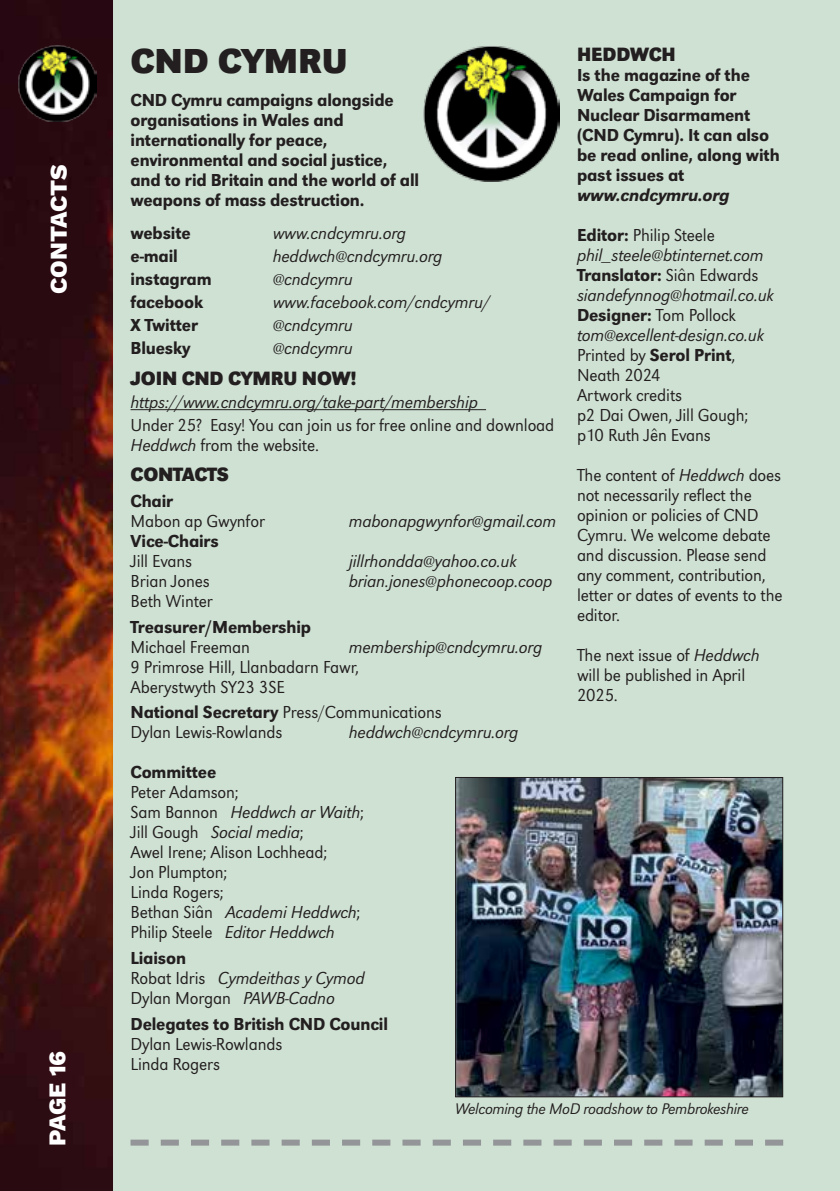
<style>
.page{position:relative;width:840px;height:1191px;background:#fff}
.page>*{position:absolute;margin:0;border:0;box-sizing:border-box;transform-origin:0 0}
.t1{font:700 36px "URW Grotesk T";color:#231f20}
.t2{font:800 24px "Work Sans";color:#fff}
.t3{font:700 20px "URW Grotesk T";letter-spacing:-.01em;color:#231f20;scale:.96 1}
.t4{font:18px/20px "URW Grotesk T Ligh";letter-spacing:-.01em;color:#231f20;scale:.96 1}
.t5{font:18px/20px "URW Grotesk T Ligh Ital";letter-spacing:-.01em;color:#231f20;scale:.96 1}
.t6{font:500 18px/20px "URW Grotesk T";letter-spacing:-.01em;color:#231f20;scale:.96 1}
.t7{font:italic 500 18px "URW Grotesk T";letter-spacing:-.01em;color:#231f20;scale:.96 1}
.t8{font:16px "URW Grotesk T Ligh Ital";letter-spacing:-.02em;color:#231f20;scale:.96 1}
.s1{font-family:"URW Grotesk T Ligh Ital"}
.s2{font-family:"URW Grotesk T";font-weight:500}
.s3{font-family:"URW Grotesk T Ligh"}
.s4{font-family:"URW Grotesk T Ligh";font-weight:400}
</style>
<div class="page">
<img style="left:0;top:0;width:113px;height:1191px">
<img style="left:19px;top:45px;width:78px;height:76px">
<div style="left:113px;top:0;width:726px;height:1191px;background:#cfe1d3"></div>
<svg style="left:130px;top:1139px;width:652px;height:6px"></svg>
<img style="left:423px;top:46px;width:136px;height:135px">
<hr style="left:130px;top:409px;width:356px;height:1px;background:#231f20">
<img style="left:457px;top:779px;width:323px;height:316px">
<div style="left:455px;top:777px;width:327px;height:320px;border:1px solid #231f20"></div>
<h2 class="t2" style="left:40px;top:294px;width:131px;rotate:-90deg">CONTACTS</h2>
<h2 class="t2" style="left:39px;top:1145px;width:96px;rotate:-90deg">PAGE 16</h2>
<h1 class="t1" style="left:130px;top:40px;width:219px">CND CYMRU</h1>
<p class="t6" style="left:130px;top:90px;width:302px">CND Cymru campaigns alongside organisations in Wales and internationally for peace, environmental and social justice, and to rid Britain and the world of all weapons of mass destruction.</p>
<p class="t6" style="left:130px;top:223px;width:64px">website</p>
<p class="t5" style="left:272px;top:223px;width:140px">www.cndcymru.org</p>
<p class="t6" style="left:130px;top:246px;width:51px">e-mail</p>
<p class="t5" style="left:272px;top:246px;width:178px">heddwch@cndcymru.org</p>
<p class="t6" style="left:130px;top:269px;width:86px">instagram</p>
<p class="t5" style="left:272px;top:269px;width:85px">@cndcymru</p>
<p class="t6" style="left:130px;top:292px;width:77px">facebook</p>
<p class="t5" style="left:272px;top:292px;width:228px">www.facebook.com/cndcymru/</p>
<p class="t6" style="left:130px;top:315px;width:72px">X Twitter</p>
<p class="t5" style="left:272px;top:315px;width:85px">@cndcymru</p>
<p class="t6" style="left:130px;top:337px;width:64px">Bluesky</p>
<p class="t5" style="left:272px;top:338px;width:85px">@cndcymru</p>
<p class="t3" style="left:130px;top:367px;width:237px">JOIN CND CYMRU NOW!</p>
<p class="t5" style="left:130px;top:392px;width:363px">https://www.cndcymru.org/take-part/membership</p>
<p class="t4" style="left:130px;top:415px;width:443px">Under 25? Easy! You can join us for free online and download<br><span class="s1">Heddwch</span> from the website.</p>
<p class="t3" style="left:130px;top:463px;width:104px">CONTACTS</p>
<p class="t6" style="left:130px;top:491px;width:46px">Chair</p>
<p class="t4" style="left:130px;top:511px;width:141px">Mabon ap Gwynfor</p>
<p class="t5" style="left:348px;top:511px;width:217px">mabonapgwynfor@gmail.com</p>
<p class="t6" style="left:130px;top:531px;width:93px">Vice-Chairs</p>
<p class="t4" style="left:130px;top:551px;width:66px">Jill Evans</p>
<p class="t5" style="left:348px;top:551px;width:176px">jillrhondda@yahoo.co.uk</p>
<p class="t4" style="left:130px;top:571px;width:84px">Brian Jones</p>
<p class="t5" style="left:348px;top:571px;width:213px">brian.jones@phonecoop.coop</p>
<p class="t4" style="left:130px;top:591px;width:87px">Beth Winter</p>
<p class="t6" style="left:130px;top:616px;width:189px">Treasurer/Membership</p>
<p class="t4" style="left:130px;top:636px;width:126px">Michael Freeman</p>
<p class="t5" style="left:348px;top:636px;width:203px">membership@cndcymru.org</p>
<p class="t4" style="left:130px;top:656px;width:239px">9 Primrose Hill, Llanbadarn Fawr,<br>Aberystwyth SY23 3SE</p>
<p class="t4" style="left:130px;top:702px;width:325px"><span class="s2">National Secretary</span> Press/Communications<br>Dylan Lewis-Rowlands</p>
<p class="t5" style="left:348px;top:722px;width:178px">heddwch@cndcymru.org</p>
<p class="t6" style="left:130px;top:762px;width:91px">Committee</p>
<p class="t4" style="left:130px;top:782px;width:114px">Peter Adamson;</p>
<p class="t5" style="left:130px;top:802px;width:245px"><span class="s3">Sam Bannon</span> Heddwch ar Waith<span class="s3">;<br>Jill Gough</span> Social media<span class="s3">;</span></p>
<p class="t4" style="left:130px;top:842px;width:206px">Awel Irene; Alison Lochhead;<br>Jon Plumpton;<br>Linda Rogers;</p>
<p class="t5" style="left:130px;top:902px;width:241px"><span class="s3">Bethan Siân</span> Academi Heddwch<span class="s3">;<br>Philip Steele</span> Editor Heddwch</p>
<p class="t6" style="left:130px;top:948px;width:59px">Liaison</p>
<p class="t5" style="left:130px;top:968px;width:245px"><span class="s3">Robat Idris</span> Cymdeithas y Cymod</p>
<p class="t4" style="left:130px;top:988px;width:214px">Dylan Morgan <span class="s1">PAWB-Cadno</span></p>
<p class="t6" style="left:130px;top:1013px;width:269px">Delegates to British CND Council</p>
<p class="t4" style="left:130px;top:1033px;width:159px">Dylan Lewis-Rowlands<br>Linda Rogers</p>
<p class="t3" style="left:576px;top:43px;width:104px">HEDDWCH</p>
<p class="t6" style="left:576px;top:65px;width:213px">Is the magazine of the<br>Wales Campaign for<br>Nuclear Disarmament (CND Cymru). It can also be read online, along with past issues at</p>
<p class="t7" style="left:576px;top:185px;width:160px">www.cndcymru.org</p>
<p class="t4" style="left:576px;top:225px;width:145px"><span class="s2">Editor:</span> Philip Steele</p>
<p class="t5" style="left:576px;top:245px;width:196px">phil_steele@btinternet.com</p>
<p class="t6" style="left:576px;top:265px;width:190px">Translator: <span class="s4">Siân Edwards</span></p>
<p class="t5" style="left:576px;top:285px;width:206px">siandefynnog@hotmail.co.uk</p>
<p class="t4" style="left:576px;top:305px;width:167px"><span class="s2">Designer:</span> Tom Pollock</p>
<p class="t5" style="left:576px;top:325px;width:196px">tom@excellent-design.co.uk</p>
<p class="t4" style="left:576px;top:345px;width:180px">Printed by <span class="s2">Serol Print</span>,<br>Neath 2024<br>Artwork credits<br>p2 Dai Owen, Jill Gough; p10 Ruth Jên Evans</p>
<p class="t4" style="left:576px;top:465px;width:215px">The content of <span class="s1">Heddwch</span> does not necessarily reflect the opinion or policies of CND<br>Cymru. We welcome debate and discussion. Please send any comment, contribution, letter or dates of events to the editor.</p>
<p class="t4" style="left:576px;top:645px;width:192px">The next issue of <span class="s1">Heddwch </span>will be published in April<br>2025.</p>
<p class="t8" style="left:455px;top:1099px;width:307px">Welcoming the MoD roadshow to Pembrokeshire</p>
</div>
